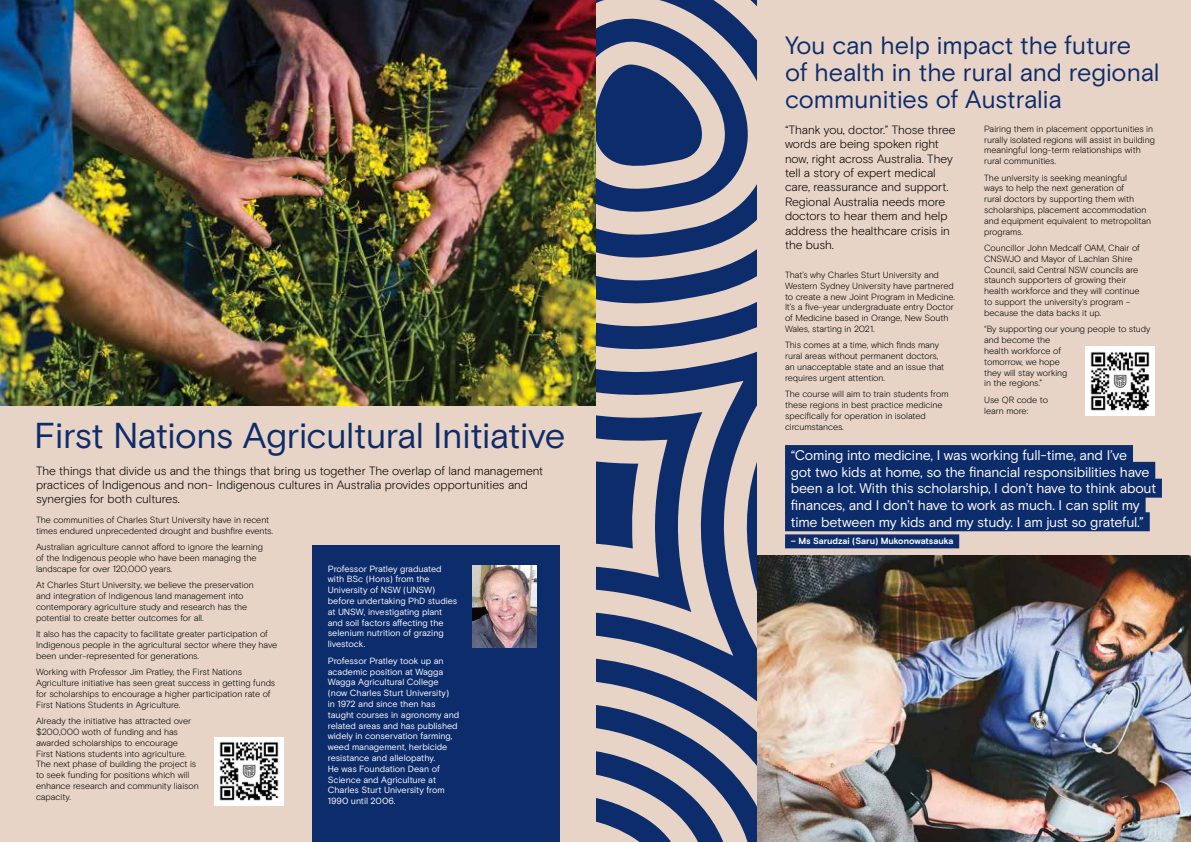
<style>
.page{position:relative;width:1191px;height:842px;background:#fff}
.page>*{position:absolute;margin:0;border:0;box-sizing:border-box;transform-origin:0 0}
.t1{font:36px "Basis Grotesque";letter-spacing:-.015em;color:#0d2c6c}
.t2{font:25px/27px "Basis Grotesque";letter-spacing:-.01em;color:#0d2c6c}
.t3{font:14px/16.8px "Basis Grotesque";letter-spacing:-.02em;color:#fff}
.t4{font:300 12px/14.4px "Basis Grotesque";letter-spacing:-.005em;color:#000}
.t5{font:300 9px/10.8px "Basis Grotesque";letter-spacing:-.005em;color:#000}
.t6{font:9px/10.8px "Basis Grotesque";letter-spacing:-.005em;color:#fff}
.t7{font:700 9px "Basis Grotesque";letter-spacing:-.01em;color:#fff}
</style>
<div class="page">
<svg style="left:595px;top:375px;width:117px;height:256px;background:#797f99"></svg>
<svg style="left:595px;top:631px;width:162px;height:211px;background:#7a8099"></svg>
<svg style="left:712px;top:375px;width:45px;height:427px;background:#707895"></svg>
<svg style="left:595px;top:0;width:162px;height:375px;background:#737a94"></svg>
<div style="left:757px;top:0;width:434px;height:556px;background:#e7d4c7"></div>
<img style="left:757px;top:556px;width:434px;height:286px">
<div style="left:0;top:388px;width:595px;height:454px;background:#e7d4c7"></div>
<img style="left:0;top:0;width:595px;height:405px">
<div style="left:312px;top:545px;width:247px;height:297px;background:#0d2c6c"></div>
<img style="left:472px;top:565px;width:65px;height:83px">
<div style="left:785px;top:445px;width:348px;height:19px;background:#0d2c6c"></div>
<div style="left:785px;top:462px;width:370px;height:19px;background:#0d2c6c"></div>
<div style="left:785px;top:479px;width:376px;height:19px;background:#0d2c6c"></div>
<div style="left:785px;top:495px;width:360px;height:19px;background:#0d2c6c"></div>
<div style="left:785px;top:512px;width:364px;height:19px;background:#0d2c6c"></div>
<div style="left:785px;top:534px;width:174px;height:14px;background:#0d2c6c"></div>
<img style="left:1085px;top:347px;width:70px;height:69px">
<img style="left:215px;top:737px;width:68px;height:69px">
<h1 class="t1" style="left:34px;top:415px;width:533px">First Nations Agricultural Initiative</h1>
<h3 class="t4" style="left:36px;top:463px;width:509px">The things that divide us and the things that bring us together The overlap of land management practices of Indigenous and non- Indigenous cultures in Australia provides opportunities and synergies for both cultures.</h3>
<p class="t5" style="left:36px;top:514px;width:238px">The communities of Charles Sturt University have in recent times endured unprecedented drought and bushfire events.</p>
<p class="t5" style="left:36px;top:542px;width:228px">Australian agriculture cannot afford to ignore the learning of the Indigenous people who have been managing the landscape for over 120,000 years.</p>
<p class="t5" style="left:36px;top:580px;width:219px">At Charles Sturt University, we believe the preservation and integration of Indigenous land management into contemporary agriculture study and research has the potential to create better outcomes for all.</p>
<p class="t5" style="left:36px;top:629px;width:243px">It also has the capacity to facilitate greater participation of<br>Indigenous people in the agricultural sector where they have been under-represented for generations.</p>
<p class="t5" style="left:36px;top:667px;width:241px">Working with Professor Jim Pratley, the First Nations Agriculture initiative has seen great success in getting funds for scholarships to encourage a higher participation rate of First Nations Students in Agriculture.</p>
<p class="t5" style="left:36px;top:716px;width:164px">Already the initiative has attracted over $200,000 woth of funding and has awarded scholarships to encourage<br>First Nations students into agriculture.<br>The next phase of building the project is to seek funding for positions which will enhance research and community liaison capacity.</p>
<p class="t6" style="left:328px;top:563px;width:131px">Professor Pratley graduated with BSc (Hons) from the<br>University of NSW (UNSW) before undertaking PhD studies at UNSW, investigating plant and soil factors affecting the selenium nutrition of grazing livestock.</p>
<p class="t6" style="left:328px;top:655px;width:133px">Professor Pratley took up an academic position at Wagga<br>Wagga Agricultural College (now Charles Sturt University)<br>in 1972 and since then has taught courses in agronomy and related areas and has published widely in conservation farming, weed management, herbicide resistance and allelopathy.<br>He was Foundation Dean of<br>Science and Agriculture at<br>Charles Sturt University from<br>1990 until 2006.</p>
<h2 class="t2" style="left:785px;top:31px;width:376px">You can help impact the future of health in the rural and regional communities of Australia</h2>
<p class="t4" style="left:785px;top:122px;width:172px">“Thank you, doctor.” Those three words are being spoken right now, right across Australia. They tell a story of expert medical care, reassurance and support.<br>Regional Australia needs more doctors to hear them and help address the healthcare crisis in the bush.</p>
<p class="t5" style="left:785px;top:269px;width:171px">That’s why Charles Sturt University and Western Sydney University have partnered to create a new Joint Program in Medicine.<br>It’s a five-year undergraduate entry Doctor of Medicine based in Orange, New South Wales, starting in 2021.</p>
<p class="t5" style="left:785px;top:340px;width:161px">This comes at a time, which finds many rural areas without permanent doctors, an unacceptable state and an issue that requires urgent attention.</p>
<p class="t5" style="left:785px;top:389px;width:165px">The course will aim to train students from these regions in best practice medicine specifically for operation in isolated circumstances.</p>
<p class="t5" style="left:984px;top:123px;width:172px">Pairing them in placement opportunities in rurally isolated regions will assist in building meaningful long-term relationships with rural communities.</p>
<p class="t5" style="left:984px;top:172px;width:168px">The university is seeking meaningful<br>ways to help the next generation of<br>rural doctors by supporting them with scholarships, placement accommodation and equipment equivalent to metropolitan programs.</p>
<p class="t5" style="left:984px;top:242px;width:157px">Councillor John Medcalf OAM, Chair of CNSWJO and Mayor of Lachlan Shire Council, said Central NSW councils are staunch supporters of growing their health workforce and they will continue to support the university’s program – because the data backs it up.</p>
<p class="t5" style="left:984px;top:324px;width:168px">“By supporting our young people to study and become the<br>health workforce of<br>tomorrow, we hope<br>they will stay working<br>in the regions.”</p>
<p class="t5" style="left:984px;top:394px;width:65px">Use QR code to learn more:</p>
<p class="t3" style="left:790px;top:446px;width:367px">“Coming into medicine, I was working full-time, and I’ve<br>got two kids at home, so the financial responsibilities have been a lot. With this scholarship, I don’t have to think about finances, and I don’t have to work as much. I can split my time between my kids and my study. I am just so grateful.”</p>
<p class="t7" style="left:790px;top:536px;width:164px">– Ms Sarudzai (Saru) Mukonowatsauka</p>
</div>
